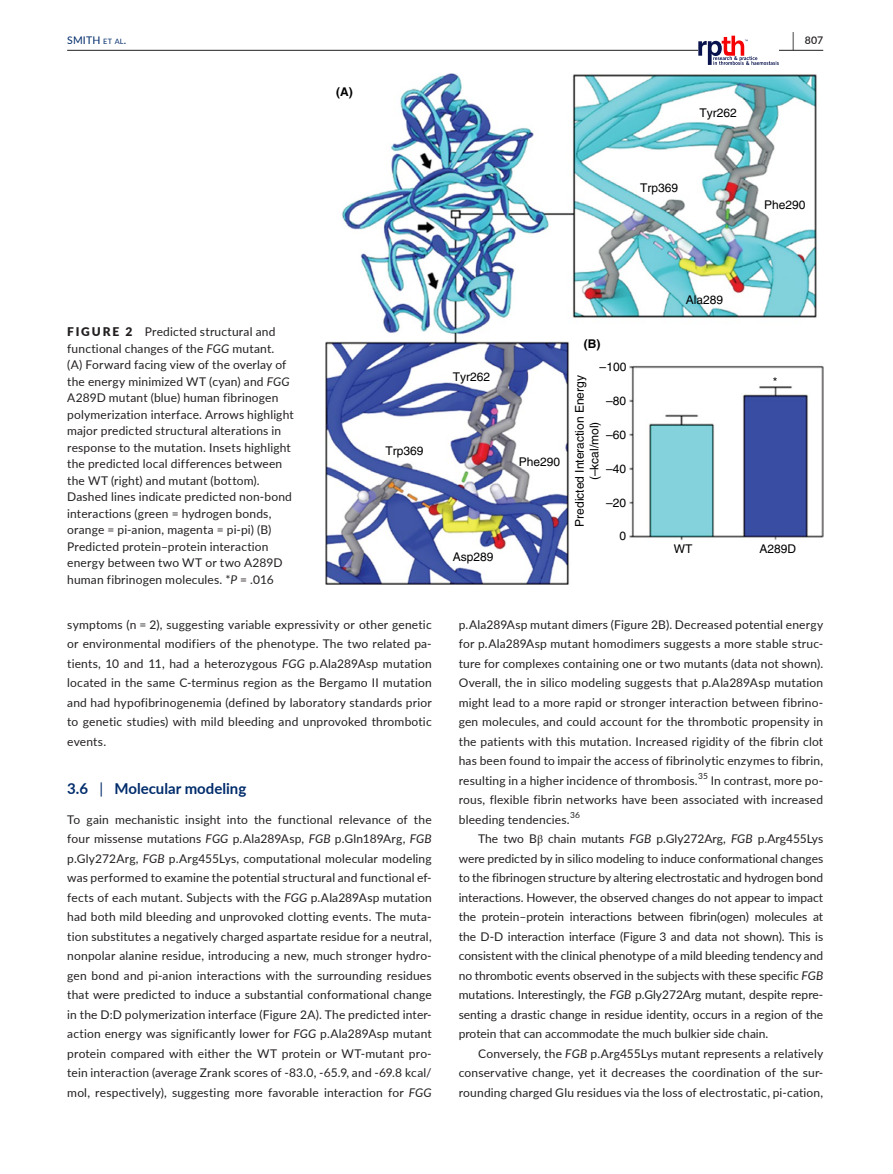
<style>
.page{position:relative;width:893px;height:1174px;background:#fff}
.page>*{position:absolute;margin:0;border:0;box-sizing:border-box;transform-origin:0 0}
.t1{font:600 19.5px "Lato";color:#231f20;scale:.48 1}
.t2{font:700 15px "Lato";color:#002c6b}
.t3{font:12px/19.5px "Lato";letter-spacing:.015em;color:#231f20;text-align:justify}
.t4{font:12px/14.4px "Helvetica";color:#000;text-align:center}
.t5{font:700 12px "Helvetica";color:#000}
.t6{font:10.5px "Lato";letter-spacing:.015em;color:#002c6b}
.t7{font:600 10.5px "Lato";color:#231f20}
.t8{font:8.4px "Lato";color:#231f20}
.s1{font-size:7.35px}
.s2{font-weight:900}
.s3{font-style:italic}
.s4{font-weight:400}
.s5{font-family:"STIX"}
</style>
<div class="page">
<hr style="left:67px;top:50px;width:756px;height:1px;background:#231f20">
<svg style="left:698px;top:36px;width:81px;height:29px"></svg>
<img style="left:326px;top:73px;width:497px;height:511px">
<h1 class="t1" style="left:792px;top:26px;width:7px">|</h1>
<p class="t6" style="left:67px;top:33px;width:61px">SMITH <span class="s1">et al</span>.</p>
<p class="t7" style="left:805px;top:33px;width:20px">807</p>
<p class="t5" style="left:336px;top:85px;width:18px">(A)</p>
<p class="t4" style="left:699px;top:105px;width:39px">Tyr262</p>
<p class="t4" style="left:640px;top:180px;width:40px">Trp369</p>
<p class="t4" style="left:764px;top:197px;width:43px">Phe290</p>
<p class="t3" style="left:67px;top:323px;width:228px;line-height:16.5px;text-align:left"><span class="s2">FIGURE 2</span> Predicted structural and functional changes of the <span class="s3">FGG</span> mutant.<br>(A) Forward facing view of the overlay of the energy minimized WT (cyan) and <span class="s3">FGG </span>A289D mutant (blue) human fibrinogen polymerization interface. Arrows highlight major predicted structural alterations in response to the mutation. Insets highlight the predicted local differences between the WT (right) and mutant (bottom).<br>Dashed lines indicate predicted non-bond interactions (green = hydrogen bonds, orange = pi-anion, magenta = pi-pi) (B)<br>Predicted protein–protein interaction energy between two WT or two A289D human fibrinogen molecules. *<span class="s3">P</span> = .016</p>
<p class="t4" style="left:385px;top:444px;width:40px">Trp369</p>
<p class="t3" style="left:67px;top:614px;width:366px">symptoms (n = 2), suggesting variable expressivity or other genetic or environmental modifiers of the phenotype. The two related pa&shy;tients, 10 and 11, had a heterozygous <span class="s3">FGG</span> p.Ala289Asp mutation located in the same C-terminus region as the Bergamo II mutation and had hypofibrinogenemia (defined by laboratory standards prior to genetic studies) with mild bleeding and unprovoked thrombotic events.</p>
<p class="t2" style="left:67px;top:778px;width:181px">3.6 <span class="s4">|</span> Molecular modeling</p>
<p class="t3" style="left:67px;top:809px;width:366px">To gain mechanistic insight into the functional relevance of the four missense mutations <span class="s3">FGG</span> p.Ala289Asp, <span class="s3">FGB</span> p.Gln189Arg, <span class="s3">FGB </span>p.Gly272Arg, <span class="s3">FGB</span> p.Arg455Lys, computational molecular modeling was performed to examine the potential structural and functional ef&shy;fects of each mutant. Subjects with the <span class="s3">FGG</span> p.Ala289Asp mutation had both mild bleeding and unprovoked clotting events. The muta&shy;tion substitutes a negatively charged aspartate residue for a neutral, nonpolar alanine residue, introducing a new, much stronger hydro&shy;gen bond and pi-anion interactions with the surrounding residues that were predicted to induce a substantial conformational change in the D:D polymerization interface (Figure 2A). The predicted inter&shy;action energy was significantly lower for <span class="s3">FGG</span> p.Ala289Asp mutant protein compared with either the WT protein or WT-mutant pro&shy;tein interaction (average Zrank scores of -83.0, -65.9, and -69.8 kcal/ mol, respectively), suggesting more favorable interaction for <span class="s3">FGG</span></p>
<p class="t4" style="left:453px;top:369px;width:39px">Tyr262</p>
<p class="t4" style="left:453px;top:550px;width:42px">Asp289</p>
<p class="t4" style="left:519px;top:454px;width:43px">Phe290</p>
<p class="t5" style="left:584px;top:336px;width:18px">(B)</p>
<p class="t4" style="left:600px;top:359px;width:28px">–100</p>
<p class="t4" style="left:606px;top:393px;width:22px">–80</p>
<p class="t4" style="left:606px;top:427px;width:22px">–60</p>
<p class="t4" style="left:606px;top:461px;width:22px">–40</p>
<p class="t4" style="left:572px;top:527px;width:153px;rotate:-90deg">Predicted Interaction Energy (–kcal/mol)</p>
<p class="t4" style="left:606px;top:495px;width:22px">–20</p>
<p class="t4" style="left:619px;top:529px;width:8px">0</p>
<p class="t4" style="left:686px;top:293px;width:39px">Ala289</p>
<p class="t4" style="left:773px;top:375px;width:6px">*</p>
<p class="t4" style="left:674px;top:541px;width:20px">WT</p>
<p class="t4" style="left:760px;top:541px;width:38px">A289D</p>
<p class="t3" style="left:459px;top:614px;width:366px">p.Ala289Asp mutant dimers (Figure 2B). Decreased potential energy for p.Ala289Asp mutant homodimers suggests a more stable struc&shy;ture for complexes containing one or two mutants (data not shown).<br>Overall, the in silico modeling suggests that p.Ala289Asp mutation might lead to a more rapid or stronger interaction between fibrino&shy;gen molecules, and could account for the thrombotic propensity in the patients with this mutation. Increased rigidity of the fibrin clot has been found to impair the access of fibrinolytic enzymes to fibrin, resulting in a higher incidence of thrombosis.</p>
<p class="t8" style="left:698px;top:770px;width:11px">35</p>
<p class="t3" style="left:459px;top:770px;width:366px;text-indent:252px">In contrast, more po&shy;rous, flexible fibrin networks have been associated with increased bleeding tendencies.</p>
<p class="t8" style="left:570px;top:809px;width:11px">36</p>
<p class="t3" style="left:459px;top:828px;width:366px;text-indent:20px">The two B<span class="s5">β</span> chain mutants <span class="s3">FGB</span> p.Gly272Arg, <span class="s3">FGB</span> p.Arg455Lys were predicted by in silico modeling to induce conformational changes to the fibrinogen structure by altering electrostatic and hydrogen bond interactions. However, the observed changes do not appear to impact the protein–protein interactions between fibrin(ogen) molecules at the D-D interaction interface (Figure 3 and data not shown). This is consistent with the clinical phenotype of a mild bleeding tendency and no thrombotic events observed in the subjects with these specific <span class="s3">FGB </span>mutations. Interestingly, the <span class="s3">FGB</span> p.Gly272Arg mutant, despite repre&shy;senting a drastic change in residue identity, occurs in a region of the protein that can accommodate the much bulkier side chain.</p>
<p class="t3" style="left:459px;top:1043px;width:366px;text-indent:20px">Conversely, the <span class="s3">FGB</span> p.Arg455Lys mutant represents a relatively conservative change, yet it decreases the coordination of the sur&shy;rounding charged Glu residues via the loss of electrostatic, pi-cation,</p>
</div>
